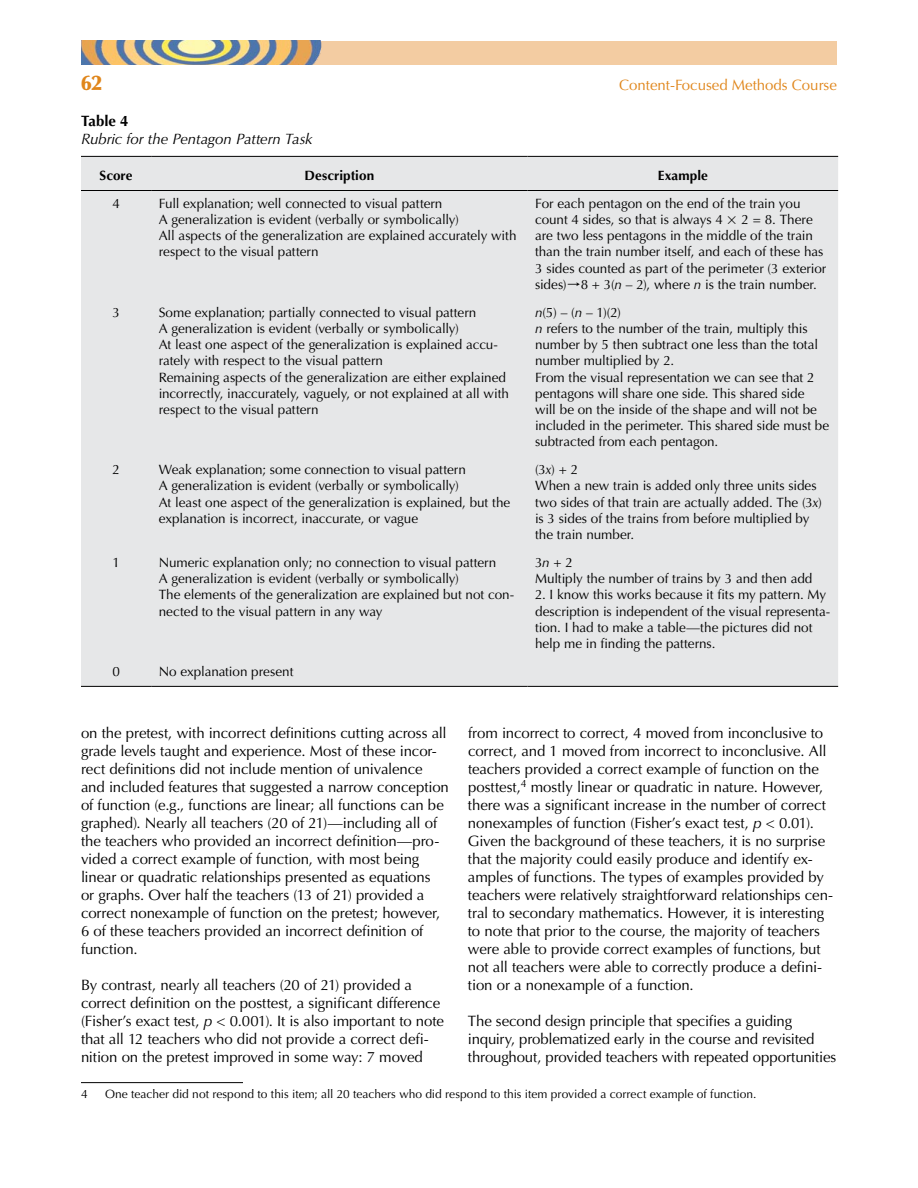
<style>
.page{position:relative;width:918px;height:1188px;background:#fff}
.page>*{position:absolute;margin:0;border:0;box-sizing:border-box;transform-origin:0 0}
.t1{font:900 21px "Optima LT Std";color:#e0861b}
.t2{font:15px/18px "Optima LT Std";letter-spacing:-.01em;color:#000}
.t3{font:italic 15px "Optima LT Std";letter-spacing:-.01em;color:#000}
.t4{font:15px "Optima LT Std";color:#e0861b}
.t5{font:700 15px "Optima LT Std";color:#000}
.t6{font:13.5px/16.2px "Optima LT Std";letter-spacing:-.005em;color:#000}
.t7{font:700 13.5px "Optima LT Std";letter-spacing:.005em;color:#000}
.t8{font:12px "Optima LT Std";color:#000}
.s1{font-family:"Lucida Sans Unicode"}
.s2{font-family:"Lucida Sans Unicode";font-size:16.5px}
.s3{font-style:italic}
</style>
<div class="page">
<div style="left:81px;top:41px;width:756px;height:24px;background:#f3cca2"></div>
<img style="left:81px;top:41px;width:241px;height:24px">
<hr style="left:81px;top:1082px;width:162px;height:1px;background:#000">
<div style="left:81px;top:157px;width:757px;height:529px;background:#e6e7e8"></div>
<hr style="left:81px;top:156px;width:70px;height:1px;background:#000">
<hr style="left:151px;top:156px;width:377px;height:1px;background:#000">
<hr style="left:528px;top:156px;width:310px;height:1px;background:#000">
<hr style="left:81px;top:190px;width:70px;height:1px;background:#000">
<hr style="left:151px;top:190px;width:377px;height:1px;background:#000">
<hr style="left:528px;top:190px;width:310px;height:1px;background:#000">
<hr style="left:81px;top:686px;width:70px;height:1px;background:#000">
<hr style="left:151px;top:686px;width:377px;height:1px;background:#000">
<hr style="left:528px;top:686px;width:310px;height:1px;background:#000">
<h1 class="t1" style="left:81px;top:70px;width:22px">62</h1>
<p class="t4" style="left:619px;top:76px;width:219px">Content-Focused Methods Course</p>
<p class="t5" style="left:81px;top:112px;width:49px">Table 4</p>
<p class="t3" style="left:81px;top:130px;width:233px">Rubric for the Pentagon Pattern Task</p>
<p class="t7" style="left:100px;top:168px;width:35px">Score</p>
<p class="t7" style="left:305px;top:168px;width:71px">Description</p>
<p class="t7" style="left:658px;top:168px;width:52px">Example</p>
<p class="t6" style="left:112px;top:195px;width:9px">4</p>
<p class="t6" style="left:159px;top:195px;width:359px">Full explanation; well connected to visual pattern<br>A generalization is evident (verbally or symbolically)<br>All aspects of the generalization are explained accurately with respect to the visual pattern</p>
<p class="t6" style="left:535px;top:195px;width:293px">For each pentagon on the end of the train you count 4 sides, so that is always 4 <span class="s1">×</span> 2 = 8. There are two less pentagons in the middle of the train than the train number itself, and each of these has 3 sides counted as part of the perimeter (3 exterior sides)<span class="s2">→</span>8 + 3(<span class="s3">n</span> – 2), where <span class="s3">n</span> is the train number.</p>
<p class="t6" style="left:112px;top:304px;width:9px">3</p>
<p class="t6" style="left:159px;top:304px;width:352px">Some explanation; partially connected to visual pattern<br>A generalization is evident (verbally or symbolically)<br>At least one aspect of the generalization is explained accu&shy;rately with respect to the visual pattern<br>Remaining aspects of the generalization are either explained incorrectly, inaccurately, vaguely, or not explained at all with respect to the visual pattern</p>
<p class="t6" style="left:535px;top:304px;width:296px"><span class="s3">n</span>(5) – (<span class="s3">n</span> – 1)(2)<br><span class="s3">n</span> refers to the number of the train, multiply this number by 5 then subtract one less than the total number multiplied by 2.<br>From the visual representation we can see that 2 pentagons will share one side. This shared side<br>will be on the inside of the shape and will not be included in the perimeter. This shared side must be subtracted from each pentagon.</p>
<p class="t6" style="left:112px;top:462px;width:9px">2</p>
<p class="t6" style="left:159px;top:462px;width:353px">Weak explanation; some connection to visual pattern<br>A generalization is evident (verbally or symbolically)<br>At least one aspect of the generalization is explained, but the explanation is incorrect, inaccurate, or vague</p>
<p class="t6" style="left:535px;top:462px;width:288px">(3<span class="s3">x</span>) + 2<br>When a new train is added only three units sides two sides of that train are actually added. The (3<span class="s3">x</span>) is 3 sides of the trains from before multiplied by the train number.</p>
<p class="t6" style="left:112px;top:554px;width:9px">1</p>
<p class="t6" style="left:159px;top:554px;width:357px">Numeric explanation only; no connection to visual pattern<br>A generalization is evident (verbally or symbolically)<br>The elements of the generalization are explained but not con&shy;nected to the visual pattern in any way</p>
<p class="t6" style="left:535px;top:554px;width:279px">3<span class="s3">n</span> + 2<br>Multiply the number of trains by 3 and then add</p>
<p class="t6" style="left:535px;top:587px;width:297px">2. I know this works because it fits my pattern. My description is independent of the visual representa&shy;tion. I had to make a table—the pictures did not help me in finding the patterns.</p>
<p class="t6" style="left:112px;top:663px;width:9px">0</p>
<p class="t6" style="left:159px;top:663px;width:136px">No explanation present</p>
<p class="t2" style="left:81px;top:724px;width:369px">on the pretest, with incorrect definitions cutting across all grade levels taught and experience. Most of these incor&shy;rect definitions did not include mention of univalence and included features that suggested a narrow conception of function (e.g., functions are linear; all functions can be graphed). Nearly all teachers (20 of 21)—including all of the teachers who provided an incorrect definition—pro&shy;vided a correct example of function, with most being linear or quadratic relationships presented as equations<br>or graphs. Over half the teachers (13 of 21) provided a correct nonexample of function on the pretest; however, 6 of these teachers provided an incorrect definition of function.</p>
<p class="t2" style="left:81px;top:976px;width:364px">By contrast, nearly all teachers (20 of 21) provided a correct definition on the posttest, a significant difference (Fisher’s exact test, <span class="s3">p</span> &lt; 0.001). It is also important to note that all 12 teachers who did not provide a correct defi&shy;nition on the pretest improved in some way: 7 moved</p>
<p class="t2" style="left:468px;top:724px;width:367px">from incorrect to correct, 4 moved from inconclusive to correct, and 1 moved from incorrect to inconclusive. All teachers provided a correct example of function on the posttest,<sup>4</sup> mostly linear or quadratic in nature. However, there was a significant increase in the number of correct nonexamples of function (Fisher’s exact test, <span class="s3">p</span> &lt; 0.01).<br>Given the background of these teachers, it is no surprise that the majority could easily produce and identify ex&shy;amples of functions. The types of examples provided by teachers were relatively straightforward relationships cen&shy;tral to secondary mathematics. However, it is interesting to note that prior to the course, the majority of teachers were able to provide correct examples of functions, but not all teachers were able to correctly produce a defini&shy;tion or a nonexample of a function.</p>
<p class="t2" style="left:468px;top:1012px;width:370px">The second design principle that specifies a guiding inquiry, problematized early in the course and revisited throughout, provided teachers with repeated opportunities</p>
<p class="t8" style="left:81px;top:1087px;width:8px">4</p>
<p class="t8" style="left:105px;top:1087px;width:653px">One teacher did not respond to this item; all 20 teachers who did respond to this item provided a correct example of function.</p>
</div>
